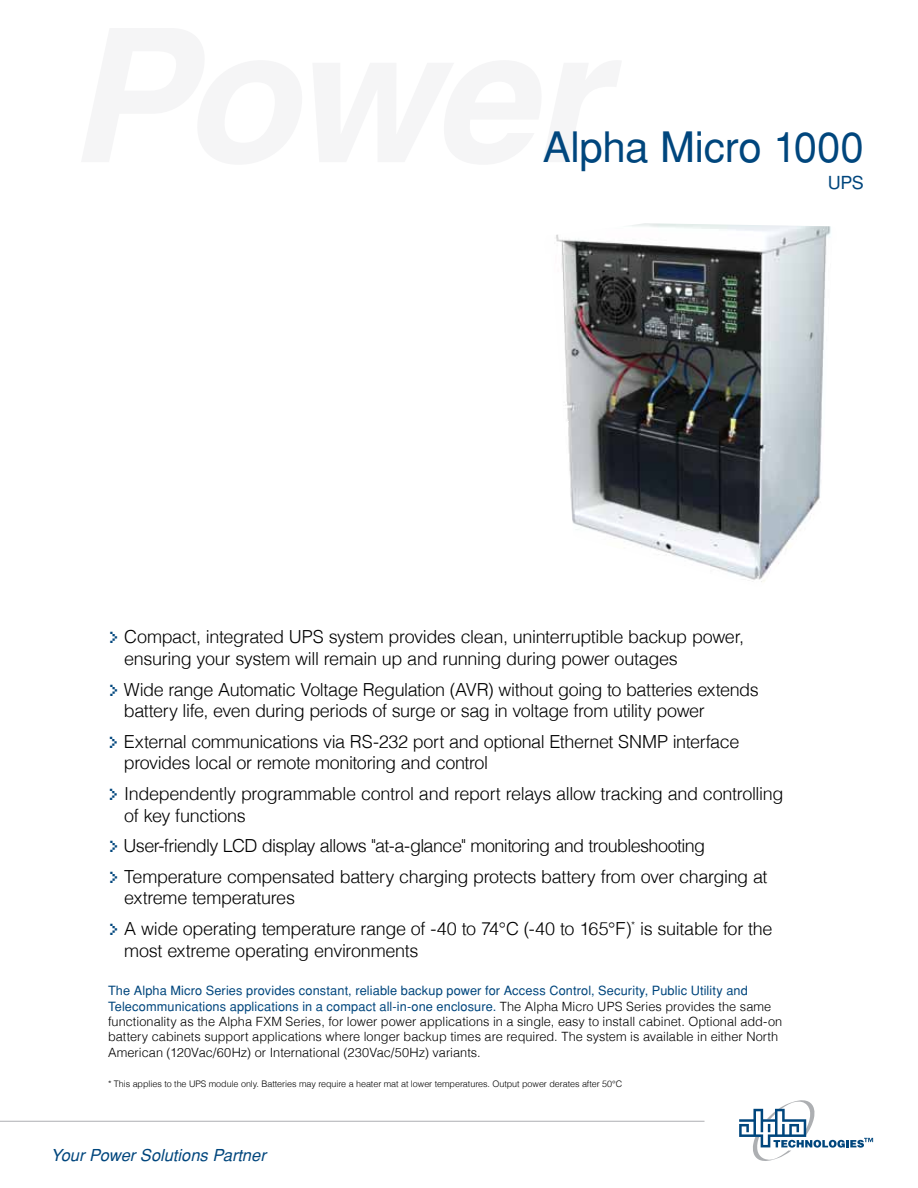
<style>
.page{position:relative;width:918px;height:1188px;background:#fff}
.page>*{position:absolute;margin:0;border:0;box-sizing:border-box;transform-origin:0 0}
.t1{font:42px "Helvetica";letter-spacing:-.01em;color:#00467d}
.t2{font:300 18px/21.6px "Helvetica";letter-spacing:-.02em;color:#000}
.t3{font:18px "Helvetica";color:#00467d}
.t4{font:italic 16.5px "Helvetica";color:#00467d}
.t5{font:300 12.75px/15.3px "Helvetica";color:#000}
.t6{font:300 9px "Helvetica";letter-spacing:-.005em;color:#000}
.s1{font-family:"Silkscreen";font-weight:400;color:#00467d}
.s2{font-weight:400;color:#00467d}
</style>
<div class="page">
<hr style="left:0;top:1121px;width:705px;height:1px;background:#adafb2">
<svg style="left:739px;top:1100px;width:134px;height:61px"></svg>
<img style="left:556px;top:223px;width:275px;height:359px">
<h1 class="t1" style="left:543px;top:122px;width:323px">Alpha Micro 1000</h1>
<p class="t3" style="left:828px;top:172px;width:38px">UPS</p>
<p class="t2" style="left:124px;top:626px;width:621px;text-indent:-16px"><span class="s1">&gt;</span> Compact, integrated UPS system provides clean, uninterruptible backup power, ensuring your system will remain up and running during power outages</p>
<p class="t2" style="left:124px;top:678px;width:636px;text-indent:-16px"><span class="s1">&gt;</span> Wide range Automatic Voltage Regulation (AVR) without going to batteries extends battery life, even during periods of surge or sag in voltage from utility power</p>
<p class="t2" style="left:124px;top:730px;width:617px;text-indent:-16px"><span class="s1">&gt;</span> External communications via RS-232 port and optional Ethernet SNMP interface provides local or remote monitoring and control</p>
<p class="t2" style="left:124px;top:783px;width:661px;text-indent:-16px"><span class="s1">&gt;</span> Independently programmable control and report relays allow tracking and controlling of key functions</p>
<p class="t2" style="left:108px;top:830px;width:661px;line-height:30.6px"><span class="s1">&gt;</span> User-friendly LCD display allows "at-a-glance" monitoring and troubleshooting<br><span class="s1">&gt;</span> Temperature compensated battery charging protects battery from over charging at</p>
<p class="t2" style="left:108px;top:882px;width:666px;line-height:30.6px;text-indent:16px">extreme temperatures<br><span class="s1">&gt;</span> A wide operating temperature range of -40 to 74°C (-40 to 165°F)<sup>*</sup> is suitable for the</p>
<p class="t2" style="left:124px;top:939px;width:296px">most extreme operating environments</p>
<p class="t5" style="left:108px;top:983px;width:676px"><span class="s2">The Alpha Micro Series provides constant, reliable backup power for Access Control, Security, Public Utility and Telecommunications applications in a compact all-in-one enclosure.</span> The Alpha Micro UPS Series provides the same functionality as the Alpha FXM Series, for lower power applications in a single, easy to install cabinet. Optional add-on battery cabinets support applications where longer backup times are required. The system is available in either North American (120Vac/60Hz) or International (230Vac/50Hz) variants.</p>
<p class="t6" style="left:108px;top:1078px;width:516px">* This applies to the UPS module only. Batteries may require a heater mat at lower temperatures. Output power derates after 50°C</p>
<p class="t4" style="left:51px;top:1146px;width:216px">Your Power Solutions Partner</p>
</div>
